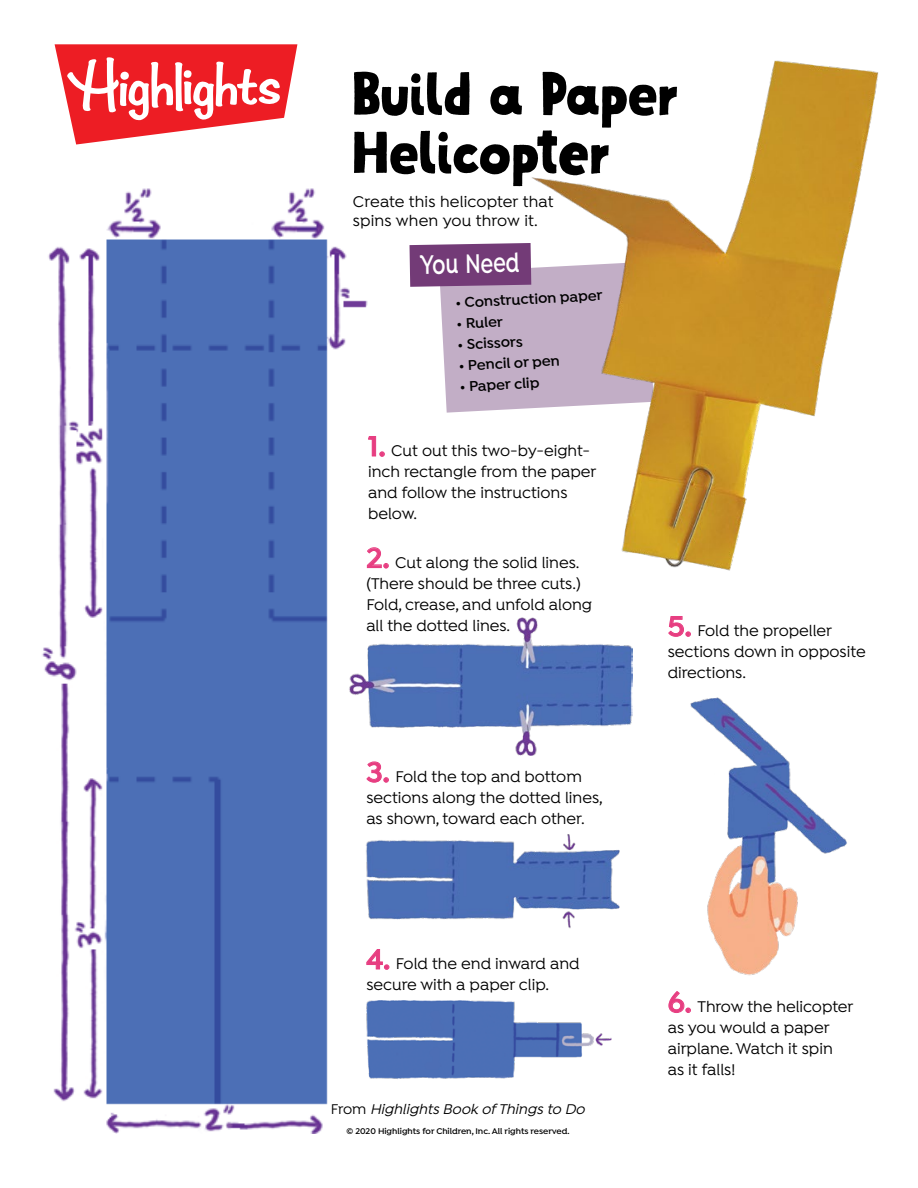
<style>
.page{position:relative;width:918px;height:1188px;background:#fff}
.page>*{position:absolute;margin:0;border:0;box-sizing:border-box;transform-origin:0 0}
.t1{font:60px/58.5px "Mrs Lollipop";letter-spacing:-.06em;color:#000}
.t2{font:600 28.5px "Isidora";color:#fff;scale:.75 1}
.t3{font:500 16.5px/21px "Isidora";color:#000}
.t4{font:600 15px "Isidora";color:#000}
.t5{font:italic 500 15px "Isidora";color:#000}
.t6{font:600 8.85px "Isidora";color:#000}
.s1{font-weight:600;font-size:30px;color:#e73e81}
.s2{font-style:normal}
</style>
<div class="page">
<img style="left:42px;top:188px;width:327px;height:946px">
<svg style="left:55px;top:44px;width:242px;height:101px"></svg>
<img style="left:707px;top:832px;width:140px;height:144px">
<img style="left:344px;top:614px;width:39px;height:142px">
<img style="left:360px;top:830px;width:260px;height:99px">
<img style="left:365px;top:995px;width:247px;height:86px">
<svg style="left:368px;top:436px;width:15px;height:21px"></svg>
<svg style="left:367px;top:547px;width:15px;height:21px"></svg>
<svg style="left:366px;top:761px;width:16px;height:22px"></svg>
<svg style="left:366px;top:949px;width:23px;height:21px"></svg>
<svg style="left:668px;top:991px;width:23px;height:22px"></svg>
<img style="left:383px;top:60px;width:496px;height:772px">
<h1 class="t1" style="left:351px;top:66px;width:331px">Build a Paper<br>Helicopter</h1>
<p class="t3" style="left:353px;top:192px;width:202px;line-height:19.5px">Create this helicopter that spins when you throw it.</p>
<h2 class="t2" style="left:420px;top:248px;width:134px;rotate:-1deg">You Need</h2>
<p class="t4" style="left:455px;top:294px;width:149px;rotate:-3deg">• Construction paper</p>
<p class="t4" style="left:456px;top:315px;width:48px;rotate:-3deg">• Ruler</p>
<p class="t4" style="left:457px;top:336px;width:67px;rotate:-3deg">• Scissors</p>
<p class="t4" style="left:458px;top:357px;width:103px;rotate:-3deg">• Pencil or pen</p>
<p class="t4" style="left:459px;top:378px;width:81px;rotate:-3deg">• Paper clip</p>
<p class="t3" style="left:368px;top:441px;width:230px"><span class="s1">1.</span> Cut out this two-by-eight&shy;inch rectangle from the paper and follow the instructions below.</p>
<p class="t3" style="left:366px;top:553px;width:227px"><span class="s1">2.</span> Cut along the solid lines. (There should be three cuts.)<br>Fold, crease, and unfold along all the dotted lines.</p>
<p class="t3" style="left:366px;top:767px;width:238px"><span class="s1">3.</span> Fold the top and bottom sections along the dotted lines, as shown, toward each other.</p>
<p class="t3" style="left:366px;top:954px;width:215px"><span class="s1">4.</span> Fold the end inward and secure with a paper clip.</p>
<p class="t5" style="left:331px;top:1101px;width:259px"><span class="s2">F r o m</span> HighlightsBookofThingsto Do</p>
<p class="t6" style="left:347px;top:1125px;width:225px">© 2020 Highlights for Children, Inc. All rights reserved.</p>
<p class="t3" style="left:668px;top:621px;width:199px"><span class="s1">5.</span> Fold the propeller sections down in opposite directions.</p>
<p class="t3" style="left:668px;top:997px;width:187px"><span class="s1">6.</span> Throw the helicopter as you would a paper airplane. Watch it spin<br>as it falls!</p>
</div>
